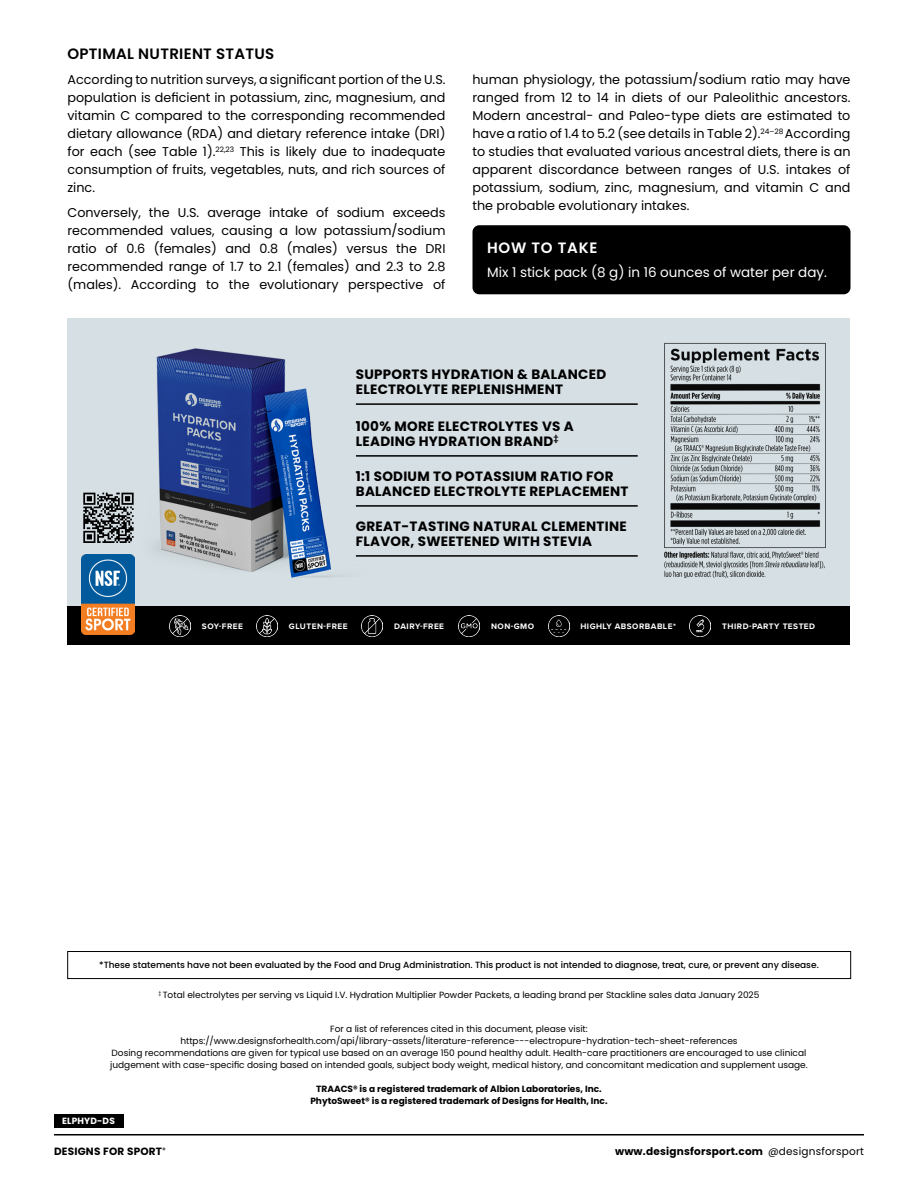
<style>
.page{position:relative;width:918px;height:1188px;background:#fff}
.page>*{position:absolute;margin:0;border:0;box-sizing:border-box;transform-origin:0 0}
.t1{font:600 15px "Poppins";letter-spacing:.02em;color:#000}
.t2{font:600 15px "Poppins";letter-spacing:.05em;color:#fff}
.t3{font:700 13.5px/15px "Poppins";letter-spacing:.02em;color:#000}
.t4{font:13.5px "Poppins";color:#fff}
.t5{font:12.75px/18px "Poppins";color:#000;text-align:justify}
.t6{font:700 10.5px "Poppins";letter-spacing:.02em;color:#000}
.t7{font:9px/12px "Poppins";color:#000;text-align:center}
.t8{font:500 9px "Poppins";color:#000}
.t9{font:700 9px/12px "Poppins";color:#000;text-align:center}
.t10{font:700 9px "Poppins";letter-spacing:.02em;color:#fff}
.t11{font:700 8.25px "Proxima Nova";letter-spacing:.06em;color:#fff}
.s1{font-weight:400}
</style>
<div class="page">
<hr style="left:54px;top:1134px;width:810px;height:2px;background:#000">
<div style="left:68px;top:319px;width:782px;height:326px;background:#d6dfe3"></div>
<img style="left:124px;top:348px;width:232px;height:230px">
<div style="left:68px;top:607px;width:782px;height:38px;background:#000"></div>
<img style="left:82px;top:554px;width:53px;height:80px">
<hr style="left:356px;top:455px;width:282px;height:2px;background:#000">
<hr style="left:356px;top:505px;width:282px;height:2px;background:#000">
<hr style="left:356px;top:403px;width:282px;height:2px;background:#000">
<hr style="left:356px;top:555px;width:282px;height:2px;background:#000">
<div style="left:54px;top:1114px;width:69px;height:14px;background:#000"></div>
<div style="left:68px;top:951px;width:783px;height:28px;border:1px solid #000101"></div>
<div style="left:472px;top:225px;width:378px;height:69px;background:#000;border-radius:7px"></div>
<img style="left:664px;top:343px;width:162px;height:235px">
<svg style="left:83px;top:493px;width:51px;height:50px"></svg>
<img style="left:257px;top:616px;width:21px;height:21px">
<img style="left:170px;top:616px;width:21px;height:21px">
<img style="left:362px;top:616px;width:21px;height:21px">
<img style="left:459px;top:616px;width:21px;height:21px">
<img style="left:548px;top:616px;width:21px;height:21px">
<img style="left:690px;top:616px;width:21px;height:21px">
<p class="t1" style="left:68px;top:45px;width:208px">OPTIMAL NUTRIENT STATUS</p>
<p class="t5" style="left:68px;top:71px;width:380px">According to nutrition surveys, a significant portion of the U.S. population is deficient in potassium, zinc, magnesium, and vitamin C compared to the corresponding recommended dietary allowance (RDA) and dietary reference intake (DRI) for each (see Table 1).<sup>22,23</sup> This is likely due to inadequate consumption of fruits, vegetables, nuts, and rich sources of zinc.</p>
<p class="t5" style="left:68px;top:204px;width:380px">Conversely, the U.S. average intake of sodium exceeds recommended values, causing a low potassium/sodium ratio of 0.6 (females) and 0.8 (males) versus the DRI recommended range of 1.7 to 2.1 (females) and 2.3 to 2.8 (males). According to the evolutionary perspective of</p>
<p class="t5" style="left:473px;top:71px;width:380px">human physiology, the potassium/sodium ratio may have ranged from 12 to 14 in diets of our Paleolithic ancestors.<br>Modern ancestral‑ and Paleo‑type diets are estimated to have a ratio of 1.4 to 5.2 (see details in Table 2).<sup>24–28</sup> According to studies that evaluated various ancestral diets, there is an apparent discordance between ranges of U.S. intakes of potassium, sodium, zinc, magnesium, and vitamin C and the probable evolutionary intakes.</p>
<p class="t2" style="left:487px;top:239px;width:112px">HOW TO TAKE</p>
<p class="t4" style="left:487px;top:265px;width:341px">Mix 1 stick pack (8 g) in 16 ounces of water per day.</p>
<p class="t3" style="left:356px;top:367px;width:252px">SUPPORTS HYDRATION &amp; BALANCED<br>ELECTROLYTE REPLENISHMENT</p>
<p class="t3" style="left:356px;top:419px;width:219px">100% MORE ELECTROLYTES VS A<br>LEADING HYDRATION BRAND<sup>‡</sup></p>
<p class="t3" style="left:356px;top:468px;width:274px">1:1 SODIUM TO POTASSIUM RATIO FOR<br>BALANCED ELECTROLYTE REPLACEMENT</p>
<p class="t3" style="left:356px;top:518px;width:272px">GREAT-TASTING NATURAL CLEMENTINE<br>FLAVOR, SWEETENED WITH STEVIA</p>
<p class="t11" style="left:202px;top:620px;width:43px">SOY-FREE</p>
<p class="t11" style="left:289px;top:620px;width:60px">GLUTEN-FREE</p>
<p class="t11" style="left:394px;top:620px;width:51px">DAIRY-FREE</p>
<p class="t11" style="left:491px;top:620px;width:44px">NON-GMO</p>
<p class="t11" style="left:580px;top:620px;width:97px">HIGHLY ABSORBABLE*</p>
<p class="t11" style="left:722px;top:620px;width:94px">THIRD-PARTY TESTED</p>
<p class="t8" style="left:99px;top:959px;width:721px">*These statements have not been evaluated by the Food and Drug Administration. This product is not intended to diagnose, treat, cure, or prevent any disease.</p>
<p class="t7" style="left:159px;top:989px;width:602px"><sup>‡</sup> Total electrolytes per serving vs Liquid I.V. Hydration Multiplier Powder Packets, a leading brand per Stackline sales data January 2025</p>
<p class="t7" style="left:110px;top:1023px;width:699px">For a list of references cited in this document, please visit: https://www.designsforhealth.com/api/library-assets/literature-reference---electropure-hydration-tech-sheet-references<br>Dosing recommendations are given for typical use based on an average 150 pound healthy adult. Health-care practitioners are encouraged to use clinical judgement with case-specific dosing based on intended goals, subject body weight, medical history, and concomitant medication and supplement usage.</p>
<p class="t9" style="left:310px;top:1083px;width:299px">TRAACS® is a registered trademark of Albion Laboratories, Inc.<br>PhytoSweet® is a registered trademark of Designs for Health, Inc.</p>
<p class="t10" style="left:62px;top:1116px;width:54px">ELPHYD-DS</p>
<p class="t6" style="left:54px;top:1146px;width:113px">DESIGNS FOR SPORT<sup>®</sup></p>
<p class="t6" style="left:615px;top:1146px;width:250px">www.designsforsport.com <span class="s1">@designsforsport</span></p>
</div>
